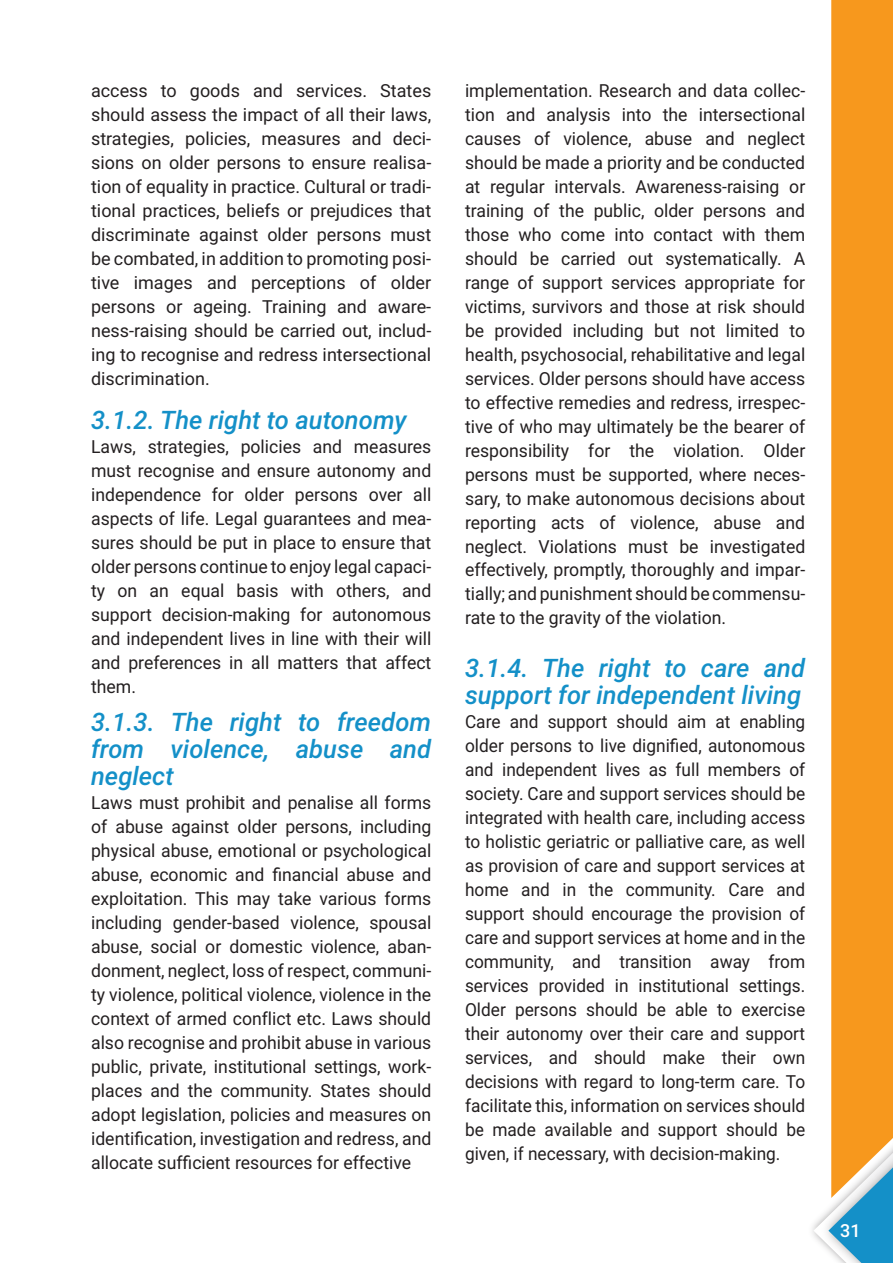
<style>
.page{position:relative;width:893px;height:1263px;background:#fff}
.page>*{position:absolute;margin:0;border:0;box-sizing:border-box;transform-origin:0 0}
.t1{font:italic 500 25.5px/27px "Roboto";color:#1490c8}
.t2{font:18px/24px "Roboto";color:#231f20;text-align:justify}
.t3{font:18px/24px "Roboto";color:#231f20;text-align:justify;scale:.96 1}
.t4{font:500 18px "Roboto";color:#fff}
</style>
<div class="page">
<div style="left:831px;top:0;width:62px;height:1120px;background:#f7981d"></div>
<img style="left:812px;top:1120px;width:81px;height:114px">
<img style="left:814px;top:1138px;width:79px;height:15px">
<svg style="left:813px;top:1153px;width:80px;height:110px"></svg>
<p class="t2" style="left:91px;top:77px;width:342px">access to goods and services. States should assess the impact of all their laws, strategies, policies, measures and deci&shy;sions on older persons to ensure realisa&shy;tion of equality in practice. Cultural or tradi&shy;tional practices, beliefs or prejudices that discriminate against older persons must be combated, in addition to promoting posi&shy;tive images and perceptions of older persons or ageing. Training and aware&shy;ness-raising should be carried out, includ&shy;ing to recognise and redress intersectional discrimination.</p>
<p class="t2" style="left:465px;top:77px;width:342px">implementation. Research and data collec&shy;tion and analysis into the intersectional causes of violence, abuse and neglect should be made a priority and be conducted at regular intervals. Awareness-raising or training of the public, older persons and those who come into contact with them should be carried out systematically. A range of support services appropriate for victims, survivors and those at risk should be provided including but not limited to health, psychosocial, rehabilitative and legal services. Older persons should have access to effective remedies and redress, irrespec&shy;tive of who may ultimately be the bearer of responsibility for the violation. Older persons must be supported, where neces&shy;sary, to make autonomous decisions about reporting acts of violence, abuse and neglect. Violations must be investigated effectively, promptly, thoroughly and impar&shy;tially; and punishment should be commensu&shy;rate to the gravity of the violation.</p>
<h1 class="t1" style="left:91px;top:405px;width:317px">3.1.2. The right to autonomy</h1>
<p class="t2" style="left:91px;top:434px;width:342px">Laws, strategies, policies and measures must recognise and ensure autonomy and independence for older persons over all aspects of life. Legal guarantees and mea&shy;sures should be put in place to ensure that older persons continue to enjoy legal capaci&shy;ty on an equal basis with others, and support decision-making for autonomous and independent lives in line with their will and preferences in all matters that affect them.</p>
<h1 class="t1" style="left:465px;top:653px;width:342px">3.1.4. The right to care and support for independent living</h1>
<p class="t3" style="left:465px;top:709px;width:356px">Care and support should aim at enabling older persons to live dignified, autonomous and independent lives as full members of society. Care and support services should be integrated with health care, including access to holistic geriatric or palliative care, as well as provision of care and support services at home and in the community. Care and support should encourage the provision of care and support services at home and in the community, and transition away from services provided in institutional settings.<br>Older persons should be able to exercise their autonomy over their care and support services, and should make their own decisions with regard to long-term care. To facilitate this, information on services should be made available and support should be given, if necessary, with decision-making.</p>
<h1 class="t1" style="left:91px;top:708px;width:342px;text-align:justify">3.1.3. The right to freedom from violence, abuse and neglect</h1>
<p class="t2" style="left:91px;top:790px;width:342px">Laws must prohibit and penalise all forms of abuse against older persons, including physical abuse, emotional or psychological abuse, economic and financial abuse and exploitation. This may take various forms including gender-based violence, spousal abuse, social or domestic violence, aban&shy;donment, neglect, loss of respect, communi&shy;ty violence, political violence, violence in the context of armed conflict etc. Laws should also recognise and prohibit abuse in various public, private, institutional settings, work&shy;places and the community. States should adopt legislation, policies and measures on identification, investigation and redress, and allocate sufficient resources for effective</p>
<p class="t4" style="left:840px;top:1218px;width:22px">31</p>
</div>
